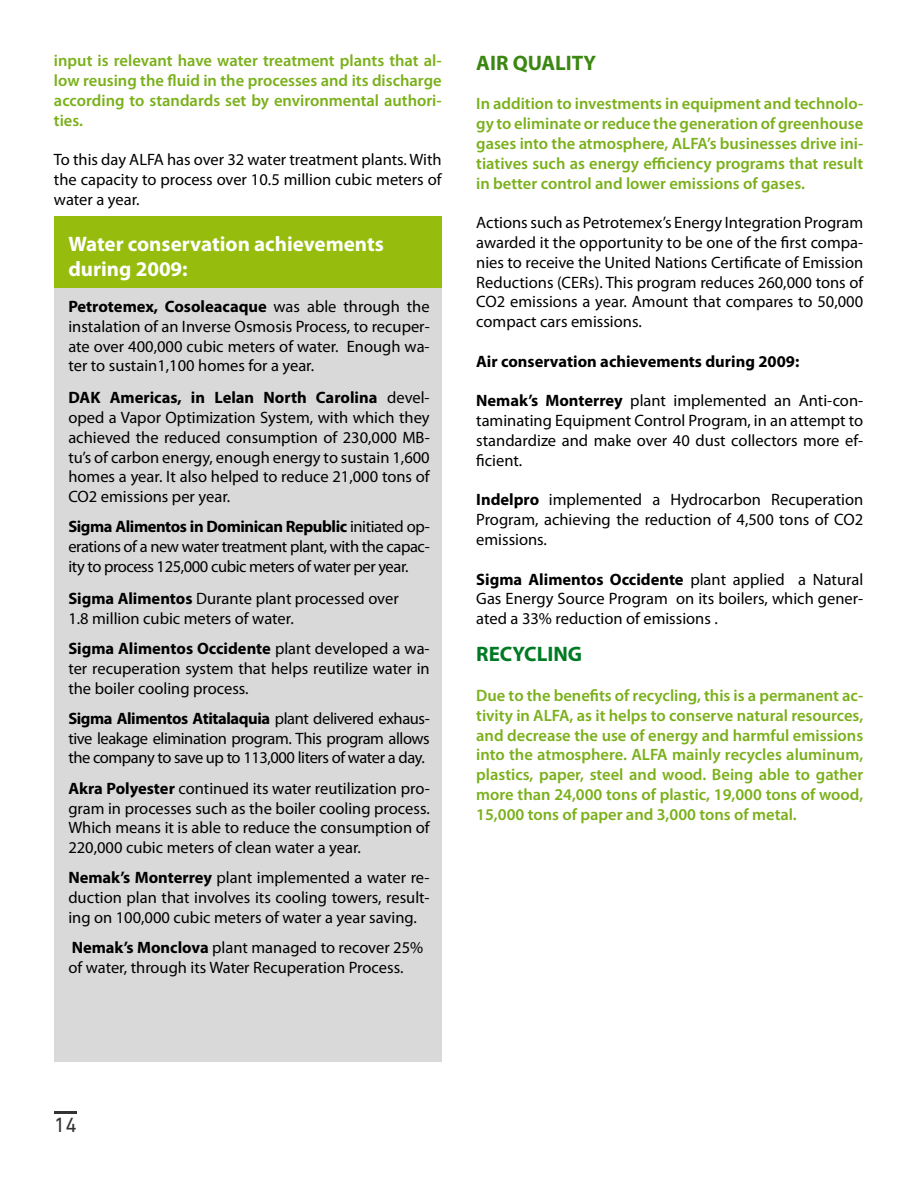
<style>
.page{position:relative;width:918px;height:1188px;background:#fff}
.page>*{position:absolute;margin:0;border:0;box-sizing:border-box;transform-origin:0 0}
.t1{font:700 21px/25.2px "Myriad Pro";color:#fff}
.t2{font:700 21px "Myriad Pro";color:#3b8712}
.t3{font:700 21px "Myriad Pro";color:#007a24}
.t4{font:21px "DIN Next LT Pro";color:#333}
.t5{font:16.5px/19.8px "Myriad Pro";color:#000;text-align:justify}
.t6{font:600 16.5px/19.8px "Myriad Pro";color:#7ab01a;text-align:justify}
.t7{font:700 16.5px "Myriad Pro";color:#000}
.s1{font-weight:700}
</style>
<div class="page">
<hr style="left:54px;top:1112px;width:23px;height:2px;background:#333">
<div style="left:54px;top:218px;width:388px;height:844px;background:#d9d9d9"></div>
<div style="left:54px;top:216px;width:388px;height:72px;background:#96bd0d"></div>
<p class="t6" style="left:54px;top:50px;width:389px">input is relevant have water treatment plants that al&shy;low reusing the fluid in the processes and its discharge according to standards set by environmental authori&shy;ties.</p>
<p class="t5" style="left:54px;top:150px;width:389px">To this day ALFA has over 32 water treatment plants. With the capacity to process over 10.5 million cubic meters of water a year.</p>
<p class="t1" style="left:68px;top:230px;width:317px">Water conservation achievements during 2009:</p>
<p class="t5" style="left:68px;top:296px;width:363px"><span class="s1">Petrotemex, Cosoleacaque</span> was able through the instalation of an Inverse Osmosis Process, to recuper&shy;ate over 400,000 cubic meters of water. Enough wa&shy;ter to sustain1,100 homes for a year.</p>
<p class="t5" style="left:68px;top:388px;width:363px"><span class="s1">DAK Americas, in Lelan North Carolina</span> devel&shy;oped a Vapor Optimization System, with which they achieved the reduced consumption of 230,000 MB&shy;tu’s of carbon energy, enough energy to sustain 1,600 homes a year. It also helped to reduce 21,000 tons of CO2 emissions per year.</p>
<p class="t5" style="left:68px;top:517px;width:363px"><span class="s1">Sigma Alimentos in Dominican Republic</span> initiated op&shy;erations of a new water treatment plant, with the capac&shy;ity to process 125,000 cubic meters of water per year.</p>
<p class="t5" style="left:68px;top:588px;width:332px"><span class="s1">Sigma Alimentos</span> Durante plant processed over<br>1.8 million cubic meters of water.</p>
<p class="t5" style="left:68px;top:638px;width:363px"><span class="s1">Sigma Alimentos Occidente</span> plant developed a wa&shy;ter recuperation system that helps reutilize water in the boiler cooling process.</p>
<p class="t5" style="left:68px;top:708px;width:363px"><span class="s1">Sigma Alimentos Atitalaquia</span> plant delivered exhaus&shy;tive leakage elimination program. This program allows the company to save up to 113,000 liters of water a day.</p>
<p class="t5" style="left:68px;top:778px;width:363px"><span class="s1">Akra Polyester</span> continued its water reutilization pro&shy;gram in processes such as the boiler cooling process.<br>Which means it is able to reduce the consumption of 220,000 cubic meters of clean water a year.</p>
<p class="t5" style="left:68px;top:868px;width:363px"><span class="s1">Nemak’s Monterrey</span> plant implemented a water re&shy;duction plan that involves its cooling towers, result&shy;ing on 100,000 cubic meters of water a year saving.</p>
<p class="t5" style="left:68px;top:938px;width:356px"><span class="s1">Nemak’s Monclova</span> plant managed to recover 25% of water, through its Water Recuperation Process.</p>
<p class="t2" style="left:476px;top:49px;width:122px">AIR QUALITY</p>
<p class="t6" style="left:476px;top:93px;width:389px">In addition to investments in equipment and technolo&shy;gy to eliminate or reduce the generation of greenhouse gases into the atmosphere, ALFA’s businesses drive ini&shy;tiatives such as energy efficiency programs that result in better control and lower emissions of gases.</p>
<p class="t5" style="left:476px;top:212px;width:389px">Actions such as Petrotemex’s Energy Integration Program awarded it the opportunity to be one of the first compa&shy;nies to receive the United Nations Certificate of Emission Reductions (CERs). This program reduces 260,000 tons of CO2 emissions a year. Amount that compares to 50,000 compact cars emissions.</p>
<p class="t7" style="left:476px;top:350px;width:325px">Air conservation achievements during 2009:</p>
<p class="t5" style="left:476px;top:391px;width:389px"><span class="s1">Nemak’s Monterrey</span> plant implemented an Anti-con&shy;taminating Equipment Control Program, in an attempt to standardize and make over 40 dust collectors more ef&shy;ficient.</p>
<p class="t5" style="left:476px;top:490px;width:388px"><span class="s1">Indelpro</span> implemented a Hydrocarbon Recuperation Program, achieving the reduction of 4,500 tons of CO2 emissions.</p>
<p class="t5" style="left:476px;top:569px;width:389px"><span class="s1">Sigma Alimentos Occidente</span> plant applied a Natural Gas Energy Source Program on its boilers, which gener&shy;ated a 33% reduction of emissions .</p>
<p class="t3" style="left:476px;top:641px;width:108px">RECYCLING</p>
<p class="t6" style="left:476px;top:685px;width:389px">Due to the benefits of recycling, this is a permanent ac&shy;tivity in ALFA, as it helps to conserve natural resources, and decrease the use of energy and harmful emissions into the atmosphere. ALFA mainly recycles aluminum, plastics, paper, steel and wood. Being able to gather more than 24,000 tons of plastic, 19,000 tons of wood, 15,000 tons of paper and 3,000 tons of metal.</p>
<p class="t4" style="left:54px;top:1112px;width:24px">14</p>
</div>
